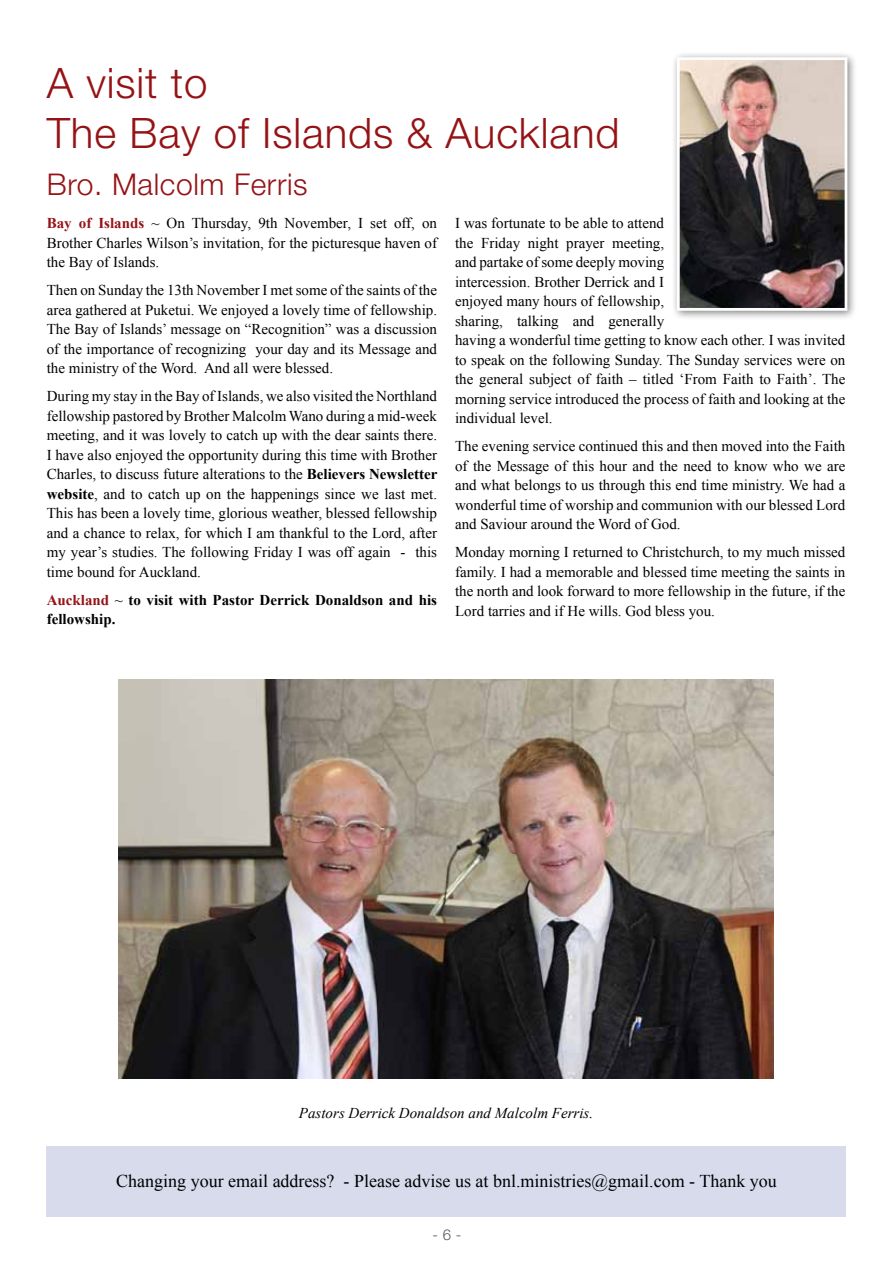
<style>
.page{position:relative;width:893px;height:1263px;background:#fff}
.page>*{position:absolute;margin:0;border:0;box-sizing:border-box;transform-origin:0 0}
.t1{font:300 42px/50.4px "Helvetica Neue LT Pro";letter-spacing:.02em;color:#951316}
.t2{font:300 30px "Helvetica Neue LT Pro";letter-spacing:.02em;color:#951316}
.t3{font:18px "Times New Roman";color:#000}
.t4{font:15px/19.5px "Times New Roman";color:#000;text-align:justify}
.t5{font:700 15px/19.5px "Times New Roman";color:#000}
.t6{font:italic 15px "Times New Roman";color:#000}
.t7{font:300 15px "Helvetica Neue LT Pro";color:#58595b}
.s1{font-weight:700;color:#951316}
.s2{font-weight:700}
.s3{color:#951316}
.s4{font-weight:400}
</style>
<div class="page">
<div style="left:671px;top:51px;width:187px;height:270px;background:#000;opacity:.5"></div>
<img style="left:681px;top:61px;width:162px;height:246px">
<div style="left:677px;top:57px;width:170px;height:254px;border:3px solid #fff"></div>
<img style="left:118px;top:679px;width:656px;height:399px">
<div style="left:47px;top:1146px;width:799px;height:70px;background:#d7dbec"></div>
<h1 class="t1" style="left:47px;top:57px;width:574px">A visit to<br>The Bay of Islands &amp; Auckland</h1>
<h2 class="t2" style="left:47px;top:166px;width:262px">Bro. Malcolm Ferris</h2>
<p class="t4" style="left:47px;top:213px;width:392px"><span class="s1">Bay of Islands</span> ~ On Thursday, 9th November, I set off, on Brother Charles Wilson’s invitation, for the picturesque haven of the Bay of Islands.</p>
<p class="t4" style="left:47px;top:280px;width:392px">Then on Sunday the 13th November I met some of the saints of the area gathered at Puketui. We enjoyed a lovely time of fellowship.<br>The Bay of Islands’ message on “Recognition” was a discussion of the importance of recognizing your day and its Message and the ministry of the Word. And all were blessed.</p>
<p class="t4" style="left:47px;top:386px;width:392px">During my stay in the Bay of Islands, we also visited the Northland fellowship pastored by Brother Malcolm Wano during a mid-week meeting, and it was lovely to catch up with the dear saints there.<br>I have also enjoyed the opportunity during this time with Brother Charles, to discuss future alterations to the <span class="s2">Believers Newsletter website</span>, and to catch up on the happenings since we last met.<br>This has been a lovely time, glorious weather, blessed fellowship and a chance to relax, for which I am thankful to the Lord, after my year’s studies. The following Friday I was off again - this time bound for Auckland.</p>
<p class="t5" style="left:47px;top:589px;width:392px"><span class="s3">Auckland</span> <span class="s4">~</span> to visit with Pastor Derrick Donaldson and his fellowship.</p>
<p class="t4" style="left:455px;top:213px;width:392px;text-align:left">I was fortunate to be able to attend<br>the Friday night prayer meeting,<br>and partake of some deeply moving<br>intercession. Brother Derrick and I<br>enjoyed many hours of fellowship,<br>sharing, talking and generally<br>having a wonderful time getting to know each other. I was invited to speak on the following Sunday. The Sunday services were on the general subject of faith – titled ‘From Faith to Faith’. The morning service introduced the process of faith and looking at the individual level.</p>
<p class="t4" style="left:455px;top:436px;width:392px">The evening service continued this and then moved into the Faith of the Message of this hour and the need to know who we are and what belongs to us through this end time ministry. We had a wonderful time of worship and communion with our blessed Lord and Saviour around the Word of God.</p>
<p class="t4" style="left:455px;top:542px;width:392px">Monday morning I returned to Christchurch, to my much missed family. I had a memorable and blessed time meeting the saints in the north and look forward to more fellowship in the future, if the Lord tarries and if He wills. God bless you.</p>
<p class="t6" style="left:299px;top:1102px;width:296px">Pastors Derrick Donaldson and Malcolm Ferris.</p>
<p class="t3" style="left:116px;top:1169px;width:662px">Changing your email address? - Please advise us at bnl.ministries@gmail.com - Thank you</p>
<p class="t7" style="left:432px;top:1226px;width:30px">- 6 -</p>
</div>
